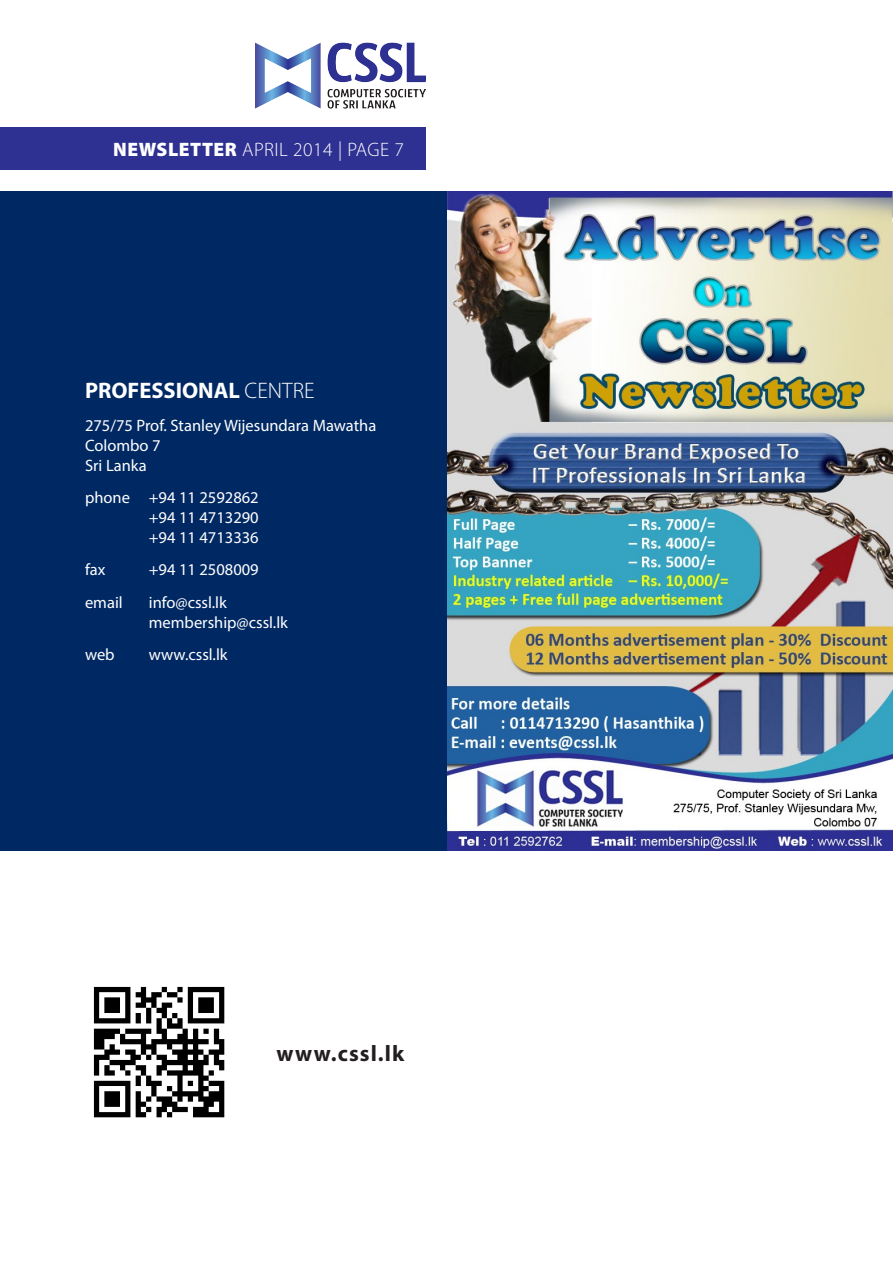
<style>
.page{position:relative;width:893px;height:1263px;background:#fff}
.page>*{position:absolute;margin:0;border:0;box-sizing:border-box;transform-origin:0 0}
.t1{font:700 22.5px "Myriad Pro";color:#fff}
.t2{font:700 22.5px "Myriad Pro";letter-spacing:.05em;color:#231f20}
.t3{font:300 19.5px "Myriad Pro";letter-spacing:.025em;color:#fff}
.t4{font:16.5px/19.8px "Myriad Pro";color:#fff}
.s1{font-weight:900}
.s2{font-weight:300}
</style>
<div class="page">
<img style="left:93px;top:986px;width:132px;height:132px">
<img style="left:446px;top:191px;width:447px;height:659px">
<div style="left:0;top:191px;width:446px;height:659px;background:#002964"></div>
<div style="left:0;top:128px;width:425px;height:42px;background:#2e3092"></div>
<img style="left:255px;top:43px;width:170px;height:66px">
<p class="t3" style="left:113px;top:138px;width:292px"><span class="s1">NEWSLETTER</span> APRIL 2014 | PAGE 7</p>
<p class="t1" style="left:85px;top:376px;width:231px">PROFESSIONAL <span class="s2">CENTRE</span></p>
<p class="t4" style="left:85px;top:415px;width:293px">275/75 Prof. Stanley Wijesundara Mawatha<br>Colombo 7<br>Sri Lanka</p>
<p class="t4" style="left:149px;top:487px;width:111px;text-align:justify;text-indent:-64px">phone +94 11 2592862 +94 11 4713290 +94 11 4713336</p>
<p class="t4" style="left:85px;top:560px;width:22px">fax</p>
<p class="t4" style="left:149px;top:560px;width:111px">+94 11 2508009</p>
<p class="t4" style="left:85px;top:592px;width:39px">email</p>
<p class="t4" style="left:149px;top:592px;width:141px">info@cssl.lk membership@cssl.lk</p>
<p class="t4" style="left:85px;top:645px;width:31px">web</p>
<p class="t4" style="left:149px;top:645px;width:80px">www.cssl.lk</p>
<p class="t2" style="left:276px;top:1039px;width:130px">www.cssl.lk</p>
</div>
